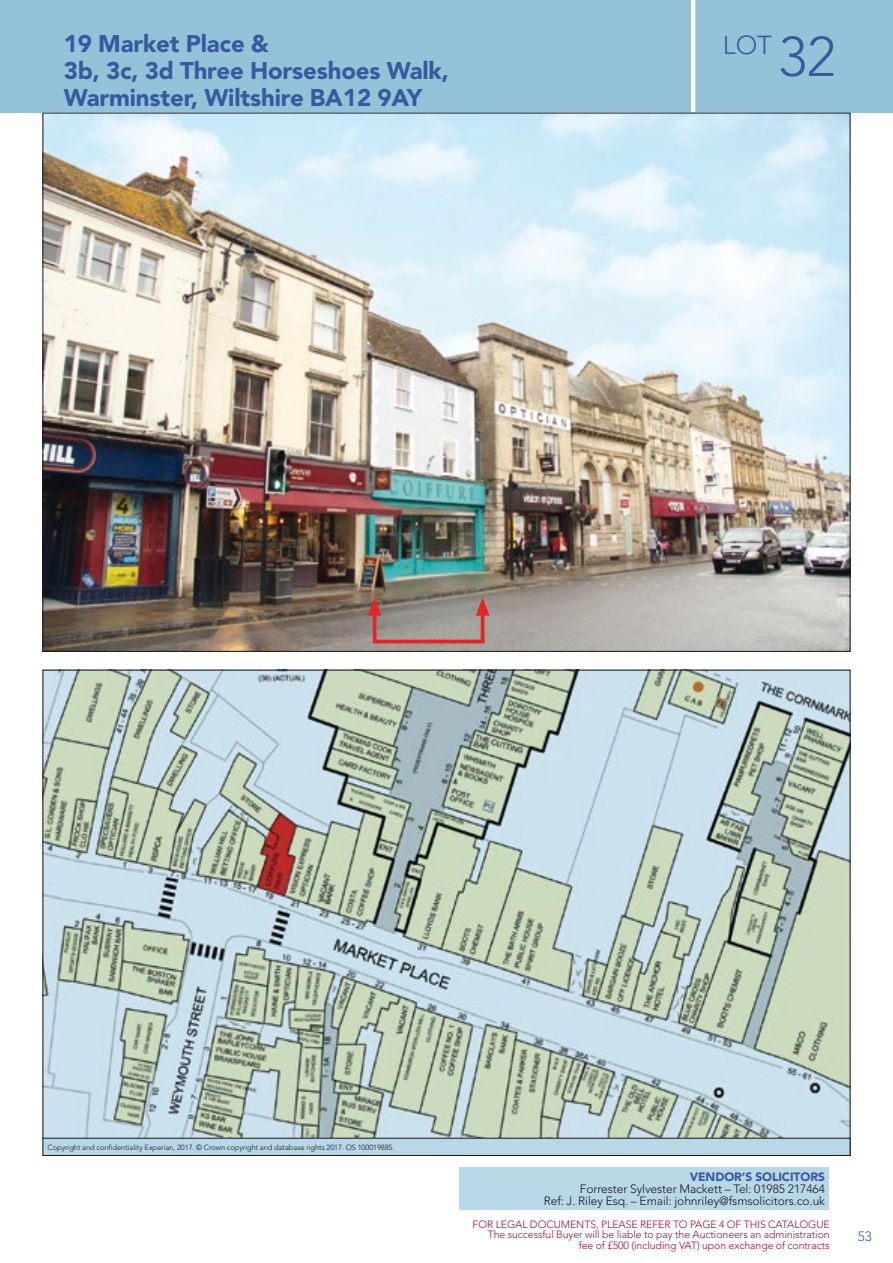
<style>
.page{position:relative;width:893px;height:1263px;background:#fff}
.page>*{position:absolute;margin:0;border:0;box-sizing:border-box;transform-origin:0 0}
.t1{font:300 25.8px "Avenir LT Std";color:#375a9d}
.t2{font:900 24px/27px "Avenir LT Std";letter-spacing:-.005em;color:#375a9d}
.t3{font:300 13.5px "Avenir LT Std";color:#375a9d}
.t4{font:300 12px/12px "Avenir LT Std";letter-spacing:-.005em;color:#1a171c;text-align:right}
.t5{font:900 12px "Avenir LT Std";letter-spacing:-.005em;color:#375a9d}
.t6{font:300 10.5px/10.5px "Avenir LT Std";letter-spacing:-.005em;color:#a00e3b;text-align:right}
.t7{font:300 7.5px "Avenir LT Std";letter-spacing:-.005em;color:#1a171c}
.s1{font-size:55.5px}
</style>
<div class="page">
<div style="left:0;top:0;width:893px;height:113px;background:#94c3d9"></div>
<hr style="left:691px;top:0;width:4px;height:113px;background:#fff">
<div style="left:459px;top:1167px;width:370px;height:43px;background:#b8d7e7"></div>
<img style="left:45px;top:115px;width:803px;height:535px">
<img style="left:45px;top:672px;width:803px;height:466px">
<div style="left:43px;top:1138px;width:807px;height:17px;background:#b8d7e7"></div>
<div style="left:43px;top:1138px;width:807px;height:18px;border:1px solid #1a171c"></div>
<div style="left:373px;top:607px;width:111px;height:36px;border:4px solid #e32527"></div>
<svg style="left:368px;top:597px;width:13px;height:19px"></svg>
<svg style="left:476px;top:597px;width:13px;height:19px"></svg>
<h2 class="t2" style="left:64px;top:30px;width:387px">19 Market Place &amp;<br>3b, 3c, 3d three horseshoes Walk,<br>Warminster, Wiltshire BA12 9AY</h2>
<h1 class="t1" style="left:723px;top:30px;width:114px">LOT <span class="s1">32</span></h1>
<p class="t7" style="left:48px;top:1143px;width:348px">Copyright and confidentiality Experian, 2017. © Crown copyright and database rights 2017. OS 100019885.</p>
<p class="t5" style="left:690px;top:1169px;width:137px">VENDOR’S SOLICItORS</p>
<p class="t4" style="left:544px;top:1182px;width:283px">Forrester Sylvester Mackett – Tel: 01985 217464<br>Ref: J. Riley Esq. – Email: johnriley@fsmsolicitors.co.uk</p>
<p class="t6" style="left:473px;top:1219px;width:359px">FOR LEGAL DOCUMENTS, PLEASE REFER TO PAGE 4 OF THIS CATALOGUE<br>The successful Buyer will be liable to pay the Auctioneers an administration fee of £500 (including VAT) upon exchange of contracts</p>
<p class="t3" style="left:858px;top:1229px;width:15px">53</p>
</div>
